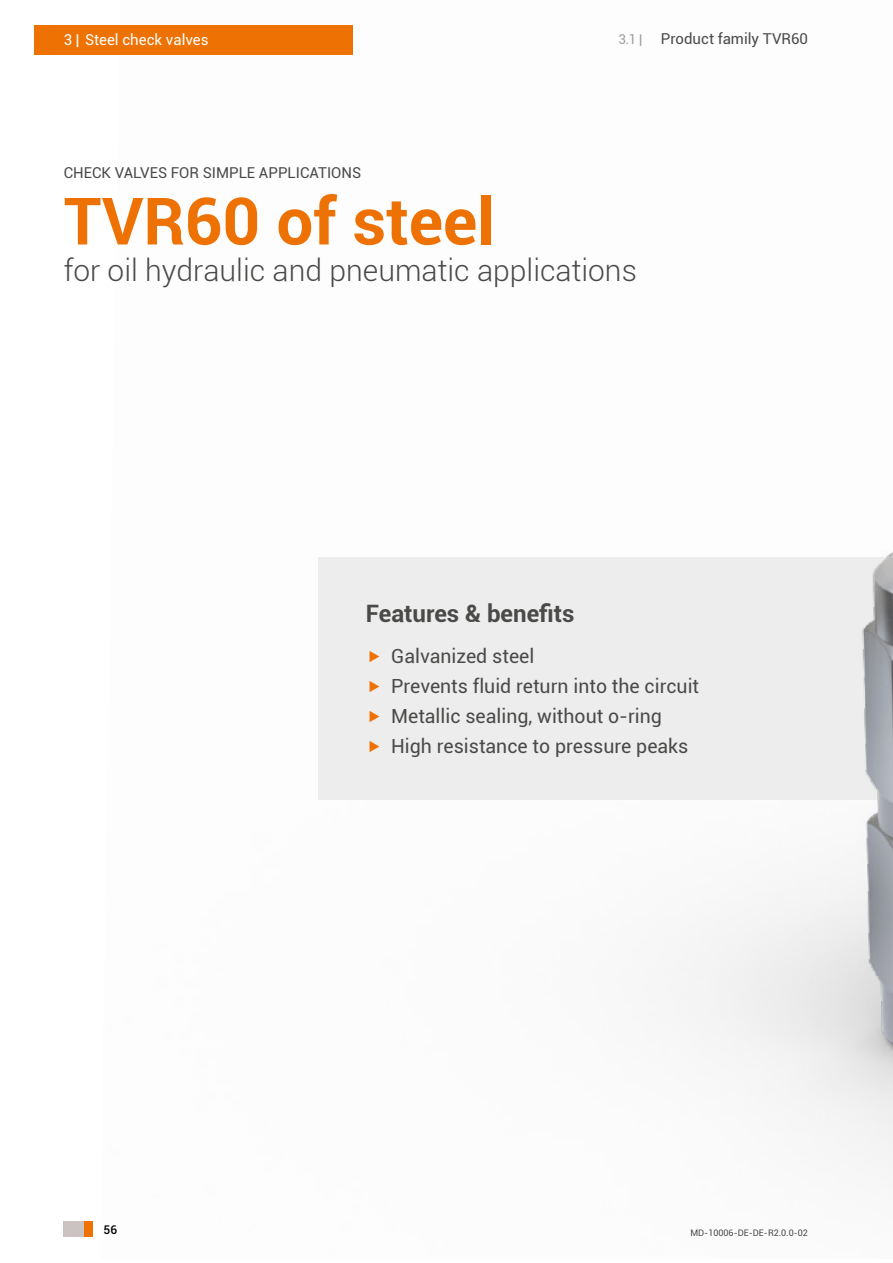
<style>
.page{position:relative;width:893px;height:1263px;background:#fff}
.page>*{position:absolute;margin:0;border:0;box-sizing:border-box;transform-origin:0 0}
.t1{font:700 65.4px "Roboto";color:#ee7203}
.t2{font:300 30px "Roboto";color:#4a4a49}
.t3{font:700 24px "Roboto";color:#4a4a49}
.t4{font:19.5px/30px "Roboto";color:#4a4a49}
.t5{font:15px "Roboto";color:#4a4a49}
.t6{font:15px "Roboto";color:#fff}
.t7{font:500 12px "Roboto";color:#000}
.t8{font:9px "Roboto";color:#4a4a49}
.s1{font-size:13.5px;color:#9d9d9c}
</style>
<div class="page">
<div style="left:319px;top:557px;width:574px;height:242px;background:#ededed"></div>
<img style="left:606px;top:551px;width:287px;height:613px">
<div style="left:34px;top:26px;width:319px;height:29px;background:#ee7203"></div>
<div style="left:64px;top:1221px;width:21px;height:15px;background:#cac3c2"></div>
<div style="left:84px;top:1221px;width:9px;height:15px;background:#ee7203"></div>
<p class="t6" style="left:64px;top:29px;width:146px">3 | Steel check valves</p>
<p class="t5" style="left:618px;top:28px;width:191px"><span class="s1">3.1 |</span> Product family TVR60</p>
<p class="t5" style="left:64px;top:162px;width:299px">CHECK VALVES FOR SIMPLE APPLICATIONS</p>
<h1 class="t1" style="left:64px;top:175px;width:432px">TVR60 of steel</h1>
<h2 class="t2" style="left:64px;top:250px;width:575px">for oil hydraulic and pneumatic applications</h2>
<p class="t3" style="left:366px;top:596px;width:210px">Features &amp; benefits</p>
<p class="t4" style="left:391px;top:640px;width:309px">Galvanized steel<br>Prevents fluid return into the circuit<br>Metallic sealing, without o-ring<br>High resistance to pressure peaks</p>
<p class="t7" style="left:104px;top:1221px;width:15px">56</p>
<p class="t8" style="left:690px;top:1226px;width:119px">MD-10006-DE-DE-R2.0.0-02</p>
<p class="t8" style="left:701px;top:1226px;width:64px">MD-1 006-L01</p>
<p class="t8" style="left:781px;top:1226px;width:7px">5</p>
<p class="t8" style="left:803px;top:1226px;width:7px">3</p>
</div>
